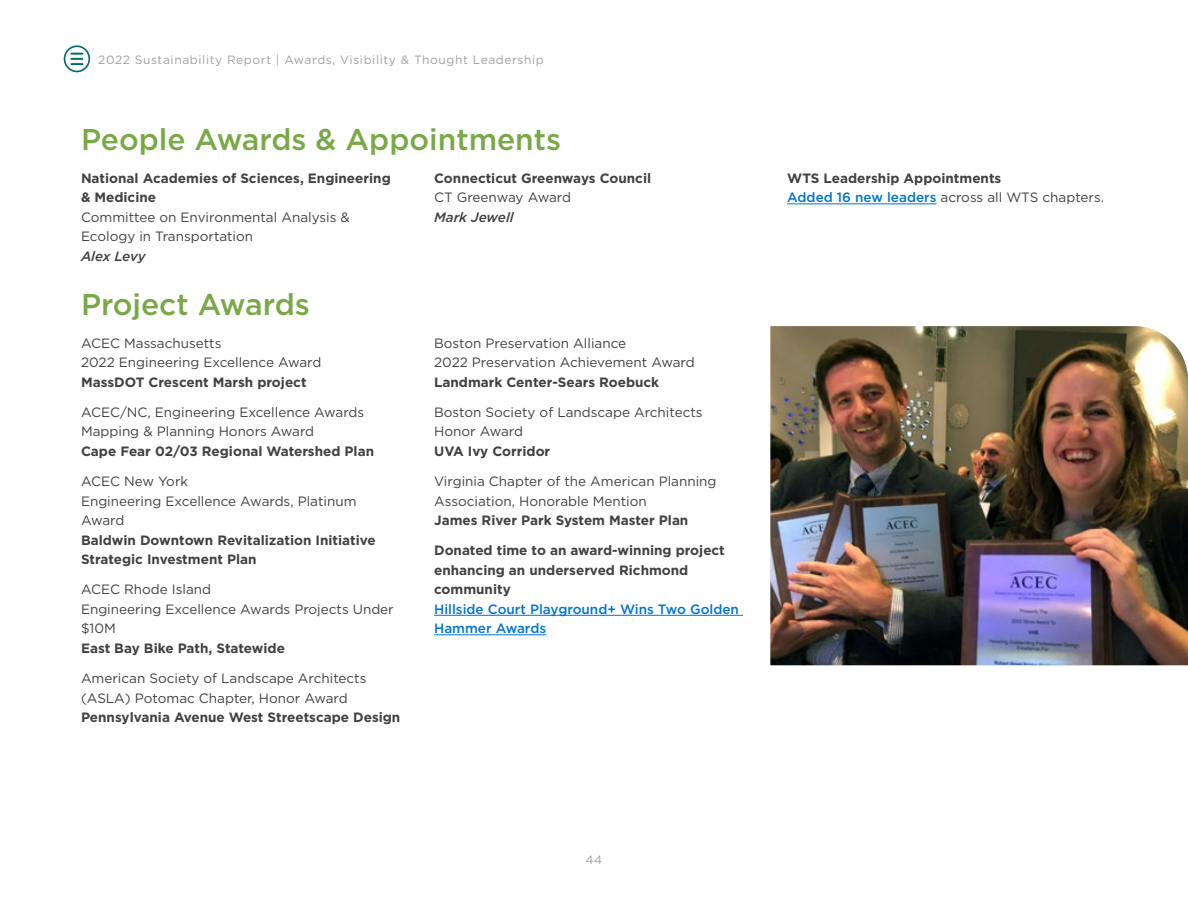
<style>
.page{position:relative;width:1188px;height:918px;background:#fff}
.page>*{position:absolute;margin:0;border:0;box-sizing:border-box;transform-origin:0 0}
.t1{font:500 30px "Gotham";color:#78a946}
.t2{font:13.5px/19.5px "Gotham";color:#414042}
.t3{font:700 13.5px/19.5px "Gotham";color:#414042}
.t4{font:500 13.5px/19.5px "Gotham";color:#0075cf}
.t5{font:13.5px "Gotham";letter-spacing:-.02em;color:#414042}
.t6{font:italic 500 13.5px "Gotham";color:#414042}
.t7{font:italic 500 13.5px "Gotham";letter-spacing:-.02em;color:#414042}
.t8{font:12px "Gotham";letter-spacing:.05em;color:#a0a0a1}
.s1{font-weight:500;color:#0075cf}
.s2{font-weight:400}
</style>
<div class="page">
<svg style="left:71px;top:53px;width:11px;height:12px"></svg>
<div style="left:64px;top:45px;width:26px;height:27px;border:2px solid #006b6e;border-radius:50%"></div>
<hr style="left:787px;top:204px;width:150px;height:1px;background:#0075cf">
<hr style="left:434px;top:615px;width:309px;height:1px;background:#0075cf">
<hr style="left:434px;top:634px;width:112px;height:1px;background:#0075cf">
<img style="left:770px;top:326px;width:418px;height:339px">
<p class="t8" style="left:98px;top:52px;width:447px">2022 Sustainability Report | Awards, Visibility &amp; Thought Leadership</p>
<h1 class="t1" style="left:81px;top:120px;width:482px">People Awards &amp; Appointments</h1>
<p class="t3" style="left:81px;top:168px;width:311px">National Academies of Sciences, Engineering &amp; Medicine</p>
<p class="t2" style="left:81px;top:207px;width:270px">Committee on Environmental Analysis &amp;<br>Ecology in Transportation</p>
<p class="t7" style="left:81px;top:247px;width:66px">Alex Levy</p>
<p class="t3" style="left:434px;top:168px;width:219px">Connecticut Greenways Council</p>
<p class="t5" style="left:434px;top:189px;width:138px">CT Greenway Award</p>
<p class="t6" style="left:434px;top:208px;width:81px">Mark Jewell</p>
<h1 class="t1" style="left:81px;top:284px;width:230px">Project Awards</h1>
<p class="t2" style="left:81px;top:333px;width:242px">ACEC Massachusetts<br>2022 Engineering Excellence Award</p>
<p class="t3" style="left:81px;top:372px;width:227px">MassDOT Crescent Marsh project</p>
<p class="t2" style="left:81px;top:402px;width:285px">ACEC/NC, Engineering Excellence Awards<br>Mapping &amp; Planning Honors Award</p>
<p class="t3" style="left:81px;top:441px;width:295px">Cape Fear 02/03 Regional Watershed Plan</p>
<p class="t2" style="left:81px;top:471px;width:277px">ACEC New York<br>Engineering Excellence Awards, Platinum<br>Award</p>
<p class="t3" style="left:81px;top:530px;width:296px">Baldwin Downtown Revitalization Initiative<br>Strategic Investment Plan</p>
<p class="t2" style="left:81px;top:580px;width:314px">ACEC Rhode Island<br>Engineering Excellence Awards Projects Under $10M</p>
<p class="t3" style="left:81px;top:638px;width:206px">East Bay Bike Path, Statewide</p>
<p class="t2" style="left:81px;top:668px;width:287px">American Society of Landscape Architects (ASLA) Potomac Chapter, Honor Award</p>
<p class="t3" style="left:81px;top:708px;width:321px">Pennsylvania Avenue West Streetscape Design</p>
<p class="t2" style="left:434px;top:333px;width:262px">Boston Preservation Alliance<br>2022 Preservation Achievement Award</p>
<p class="t3" style="left:434px;top:372px;width:227px">Landmark Center-Sears Roebuck</p>
<p class="t2" style="left:434px;top:402px;width:270px">Boston Society of Landscape Architects<br>Honor Award</p>
<p class="t3" style="left:434px;top:441px;width:118px">UVA Ivy Corridor</p>
<p class="t2" style="left:434px;top:471px;width:284px">Virginia Chapter of the American Planning<br>Association, Honorable Mention</p>
<p class="t3" style="left:434px;top:510px;width:256px">James River Park System Master Plan</p>
<p class="t3" style="left:434px;top:541px;width:292px">Donated time to an award-winning project enhancing an underserved Richmond community</p>
<p class="t4" style="left:434px;top:599px;width:306px">Hillside Court Playground+ Wins Two Golden<br>Hammer Awards</p>
<p class="t3" style="left:787px;top:168px;width:318px">WTS Leadership Appointments<br><span class="s1">Added 16 new leaders</span> <span class="s2">across all WTS chapters.</span></p>
<p class="t8" style="left:586px;top:852px;width:18px">44</p>
</div>
